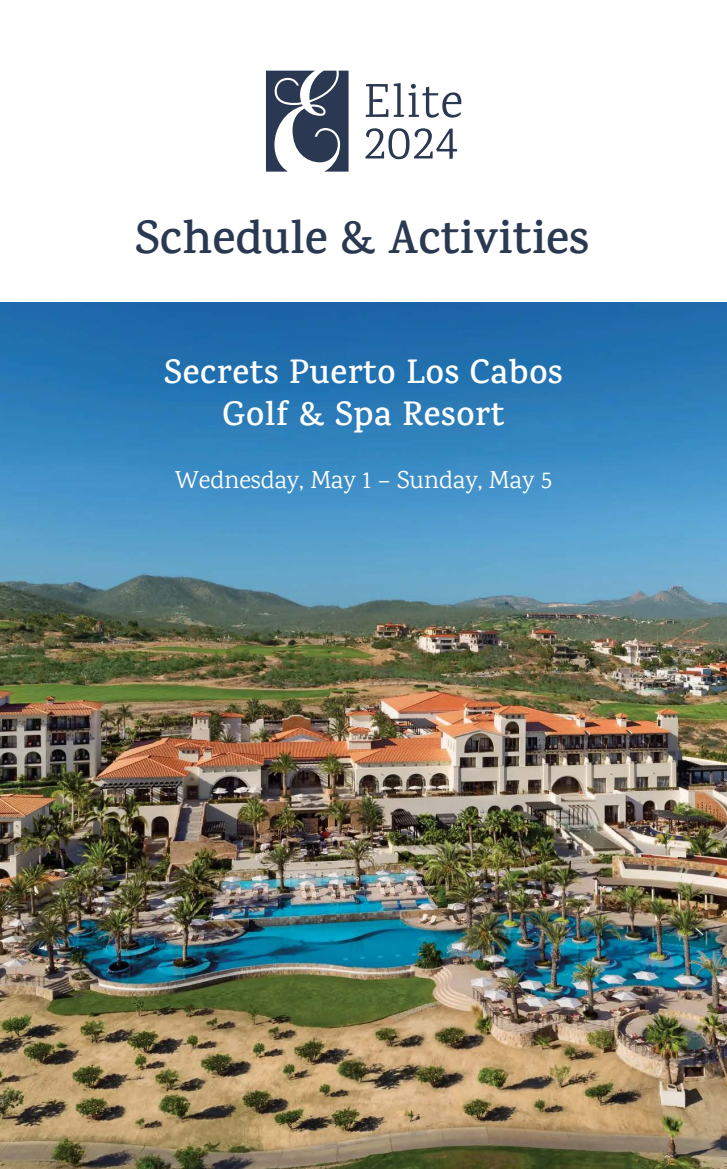
<style>
.page{position:relative;width:727px;height:1169px;background:#fff}
.page>*{position:absolute;margin:0;border:0;box-sizing:border-box;transform-origin:0 0}
.t1{font:600 47.5px "Karma";color:#2a3852}
.t2{font:600 34.38px/41.2px "Karma";letter-spacing:.02em;color:#fff;text-align:center}
.t3{font:25px "Karma";color:#fff}
</style>
<div class="page">
<img style="left:0;top:303px;width:727px;height:866px">
<svg style="left:266px;top:71px;width:83px;height:101px"></svg>
<svg style="left:365px;top:128px;width:92px;height:31px"></svg>
<svg style="left:366px;top:83px;width:95px;height:35px"></svg>
<h1 class="t1" style="left:135px;top:208px;width:455px">Schedule &amp; Activities</h1>
<p class="t2" style="left:164px;top:351px;width:400px">Secrets Puerto Los Cabos<br>Golf &amp; Spa Resort</p>
<p class="t3" style="left:175px;top:465px;width:378px">Wednesday, May 1 – Sunday, May 5</p>
</div>
